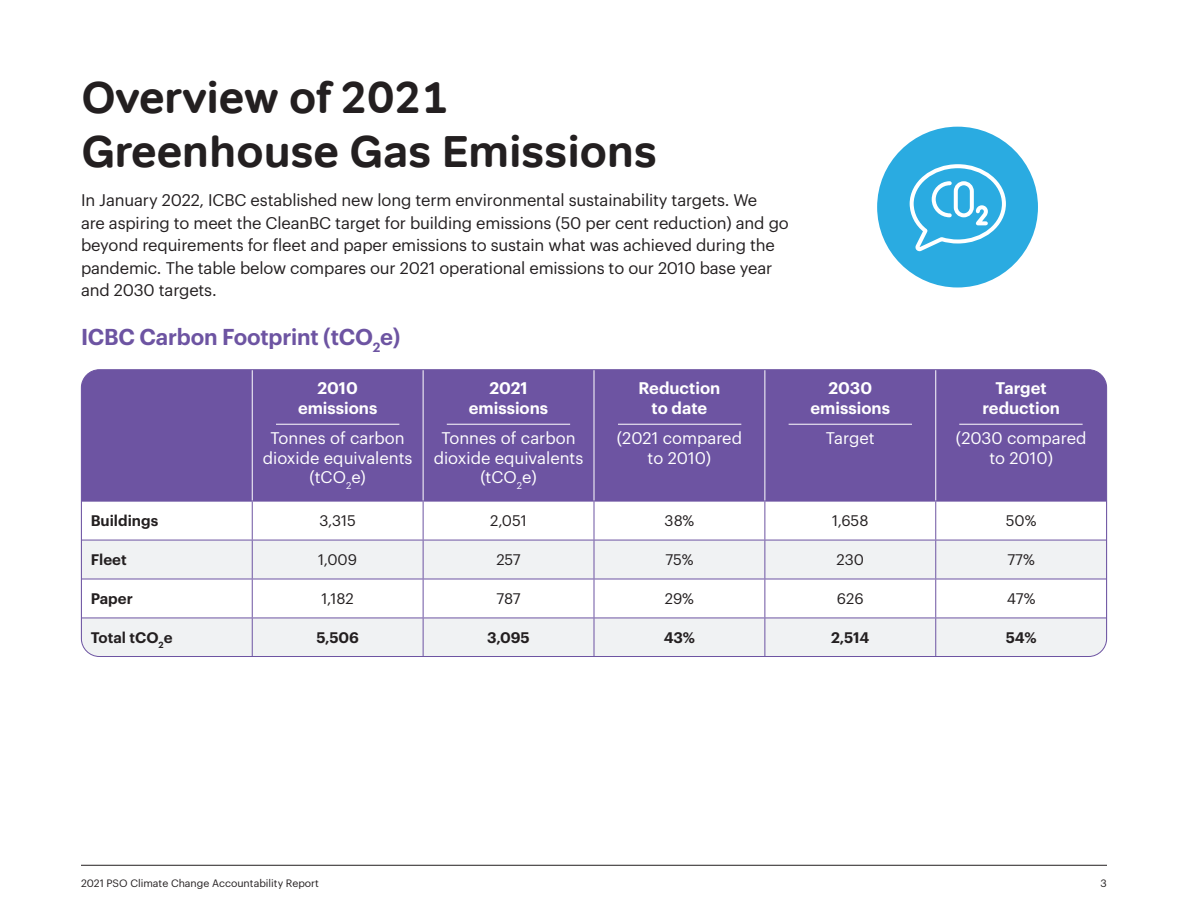
<style>
.page{position:relative;width:1188px;height:918px;background:#fff}
.page>*{position:absolute;margin:0;border:0;box-sizing:border-box;transform-origin:0 0}
.t1{font:700 45px/54px "Tondo";letter-spacing:-.01em;color:#231f20}
.t2{font:600 22.5px "Graphik";letter-spacing:-.01em;color:#6d54a2}
.t3{font:16.5px/22.5px "Graphik";letter-spacing:-.01em;color:#231f20}
.t4{font:16.5px/19.8px "Graphik";color:#fff;text-align:center}
.t5{font:600 16.5px/19.8px "Graphik";color:#fff;text-align:center}
.t6{font:15px "Graphik";color:#231f20}
.t7{font:600 15px "Graphik";color:#231f20}
.t8{font:10.5px "Graphik";color:#231f20}
</style>
<div class="page">
<div style="left:877px;top:127px;width:161px;height:160px;background:#2aabe1;border-radius:50%"></div>
<svg style="left:910px;top:164px;width:96px;height:87px"></svg>
<hr style="left:81px;top:865px;width:1026px;height:1px;background:#231f20">
<div style="left:82px;top:371px;width:1024px;height:130px;background:#6d54a2"></div>
<svg style="left:253px;top:502px;width:852px;height:38px"></svg>
<svg style="left:82px;top:541px;width:1024px;height:116px;fill:#f0f2f3"></svg>
<hr style="left:252px;top:370px;width:1px;height:131px;background:#fff">
<hr style="left:423px;top:370px;width:1px;height:131px;background:#fff">
<hr style="left:594px;top:370px;width:1px;height:131px;background:#fff">
<hr style="left:765px;top:370px;width:1px;height:131px;background:#fff">
<hr style="left:935px;top:370px;width:1px;height:131px;background:#fff">
<hr style="left:81px;top:501px;width:171px;height:1px;background:#6d54a2">
<hr style="left:252px;top:501px;width:171px;height:1px;background:#6d54a2">
<hr style="left:252px;top:501px;width:1px;height:39px;background:#6d54a2">
<hr style="left:423px;top:501px;width:171px;height:1px;background:#6d54a2">
<hr style="left:423px;top:501px;width:1px;height:39px;background:#6d54a2">
<hr style="left:594px;top:501px;width:171px;height:1px;background:#6d54a2">
<hr style="left:594px;top:501px;width:1px;height:39px;background:#6d54a2">
<hr style="left:765px;top:501px;width:171px;height:1px;background:#6d54a2">
<hr style="left:765px;top:501px;width:1px;height:39px;background:#6d54a2">
<hr style="left:936px;top:501px;width:171px;height:1px;background:#6d54a2">
<hr style="left:935px;top:501px;width:1px;height:39px;background:#6d54a2">
<hr style="left:81px;top:540px;width:171px;height:1px;background:#6d54a2">
<hr style="left:252px;top:540px;width:171px;height:1px;background:#6d54a2">
<hr style="left:252px;top:540px;width:1px;height:39px;background:#6d54a2">
<hr style="left:423px;top:540px;width:171px;height:1px;background:#6d54a2">
<hr style="left:423px;top:540px;width:1px;height:39px;background:#6d54a2">
<hr style="left:594px;top:540px;width:171px;height:1px;background:#6d54a2">
<hr style="left:594px;top:540px;width:1px;height:39px;background:#6d54a2">
<hr style="left:765px;top:540px;width:171px;height:1px;background:#6d54a2">
<hr style="left:765px;top:540px;width:1px;height:39px;background:#6d54a2">
<hr style="left:936px;top:540px;width:171px;height:1px;background:#6d54a2">
<hr style="left:935px;top:540px;width:1px;height:39px;background:#6d54a2">
<hr style="left:81px;top:579px;width:171px;height:1px;background:#6d54a2">
<hr style="left:252px;top:579px;width:171px;height:1px;background:#6d54a2">
<hr style="left:252px;top:579px;width:1px;height:39px;background:#6d54a2">
<hr style="left:423px;top:579px;width:171px;height:1px;background:#6d54a2">
<hr style="left:423px;top:579px;width:1px;height:39px;background:#6d54a2">
<hr style="left:594px;top:579px;width:171px;height:1px;background:#6d54a2">
<hr style="left:594px;top:579px;width:1px;height:39px;background:#6d54a2">
<hr style="left:765px;top:579px;width:171px;height:1px;background:#6d54a2">
<hr style="left:765px;top:579px;width:1px;height:39px;background:#6d54a2">
<hr style="left:936px;top:579px;width:171px;height:1px;background:#6d54a2">
<hr style="left:935px;top:579px;width:1px;height:39px;background:#6d54a2">
<hr style="left:81px;top:618px;width:171px;height:1px;background:#6d54a2">
<hr style="left:81px;top:618px;width:1px;height:39px;background:#6d54a2">
<hr style="left:252px;top:618px;width:171px;height:1px;background:#6d54a2">
<hr style="left:252px;top:618px;width:1px;height:39px;background:#6d54a2">
<hr style="left:423px;top:618px;width:171px;height:1px;background:#6d54a2">
<hr style="left:423px;top:618px;width:1px;height:39px;background:#6d54a2">
<hr style="left:594px;top:618px;width:171px;height:1px;background:#6d54a2">
<hr style="left:594px;top:618px;width:1px;height:39px;background:#6d54a2">
<hr style="left:765px;top:618px;width:171px;height:1px;background:#6d54a2">
<hr style="left:765px;top:618px;width:1px;height:39px;background:#6d54a2">
<hr style="left:936px;top:618px;width:171px;height:1px;background:#6d54a2">
<hr style="left:935px;top:618px;width:1px;height:39px;background:#6d54a2">
<hr style="left:1106px;top:618px;width:1px;height:39px;background:#6d54a2">
<hr style="left:81px;top:370px;width:171px;height:1px;background:#6d54a2">
<hr style="left:81px;top:370px;width:1px;height:131px;background:#6d54a2">
<hr style="left:936px;top:370px;width:171px;height:1px;background:#6d54a2">
<hr style="left:1106px;top:370px;width:1px;height:131px;background:#6d54a2">
<hr style="left:276px;top:424px;width:123px;height:1px;background:#fff">
<hr style="left:447px;top:424px;width:123px;height:1px;background:#fff">
<hr style="left:618px;top:424px;width:123px;height:1px;background:#fff">
<hr style="left:789px;top:424px;width:123px;height:1px;background:#fff">
<hr style="left:959px;top:424px;width:124px;height:1px;background:#fff">
<h1 class="t1" style="left:81px;top:71px;width:578px">Overview of 2021<br>Greenhouse Gas Emissions</h1>
<p class="t3" style="left:81px;top:188px;width:709px">In January 2022, ICBC established new long term environmental sustainability targets. We<br>are aspiring to meet the CleanBC target for building emissions (50 per cent reduction) and go beyond requirements for fleet and paper emissions to sustain what was achieved during the pandemic. The table below compares our 2021 operational emissions to our 2010 base year and 2030 targets.</p>
<h2 class="t2" style="left:81px;top:319px;width:321px">ICBC Carbon Footprint (tCO<sub>2</sub>e)</h2>
<p class="t5" style="left:298px;top:377px;width:81px">2010 emissions</p>
<p class="t4" style="left:263px;top:427px;width:151px">Tonnes of carbon dioxide equivalents (tCO<sub>2</sub>e)</p>
<p class="t5" style="left:639px;top:377px;width:83px">Reduction to date</p>
<p class="t4" style="left:617px;top:427px;width:127px">(2021 compared to 2010)</p>
<p class="t5" style="left:469px;top:377px;width:81px">2021 emissions</p>
<p class="t4" style="left:434px;top:427px;width:151px">Tonnes of carbon dioxide equivalents (tCO<sub>2</sub>e)</p>
<p class="t5" style="left:811px;top:377px;width:81px">2030 emissions</p>
<p class="t4" style="left:826px;top:427px;width:50px">Target</p>
<p class="t5" style="left:982px;top:377px;width:79px">Target reduction</p>
<p class="t4" style="left:956px;top:427px;width:132px">(2030 compared to 2010)</p>
<p class="t7" style="left:91px;top:509px;width:69px">Buildings</p>
<p class="t6" style="left:319px;top:509px;width:38px">3,315</p>
<p class="t6" style="left:490px;top:509px;width:38px">2,051</p>
<p class="t6" style="left:665px;top:509px;width:31px">38%</p>
<p class="t6" style="left:832px;top:509px;width:38px">1,658</p>
<p class="t6" style="left:1006px;top:509px;width:32px">50%</p>
<p class="t7" style="left:91px;top:548px;width:37px">Fleet</p>
<p class="t6" style="left:318px;top:548px;width:40px">1,009</p>
<p class="t6" style="left:496px;top:548px;width:26px">257</p>
<p class="t6" style="left:665px;top:548px;width:29px">75%</p>
<p class="t6" style="left:837px;top:548px;width:29px">230</p>
<p class="t6" style="left:1007px;top:548px;width:29px">77%</p>
<p class="t7" style="left:91px;top:587px;width:44px">Paper</p>
<p class="t6" style="left:322px;top:587px;width:34px">1,182</p>
<p class="t6" style="left:497px;top:587px;width:26px">787</p>
<p class="t6" style="left:665px;top:587px;width:31px">29%</p>
<p class="t6" style="left:837px;top:587px;width:28px">626</p>
<p class="t6" style="left:1007px;top:587px;width:30px">47%</p>
<p class="t7" style="left:91px;top:626px;width:83px">Total tCO<sub>2</sub>e</p>
<p class="t7" style="left:316px;top:626px;width:44px">5,506</p>
<p class="t7" style="left:487px;top:626px;width:44px">3,095</p>
<p class="t7" style="left:664px;top:626px;width:33px">43%</p>
<p class="t7" style="left:831px;top:626px;width:40px">2,514</p>
<p class="t7" style="left:1006px;top:626px;width:32px">54%</p>
<p class="t8" style="left:81px;top:876px;width:240px">2021 PSO Climate Change Accountability Report</p>
<p class="t8" style="left:1101px;top:876px;width:8px">3</p>
</div>
